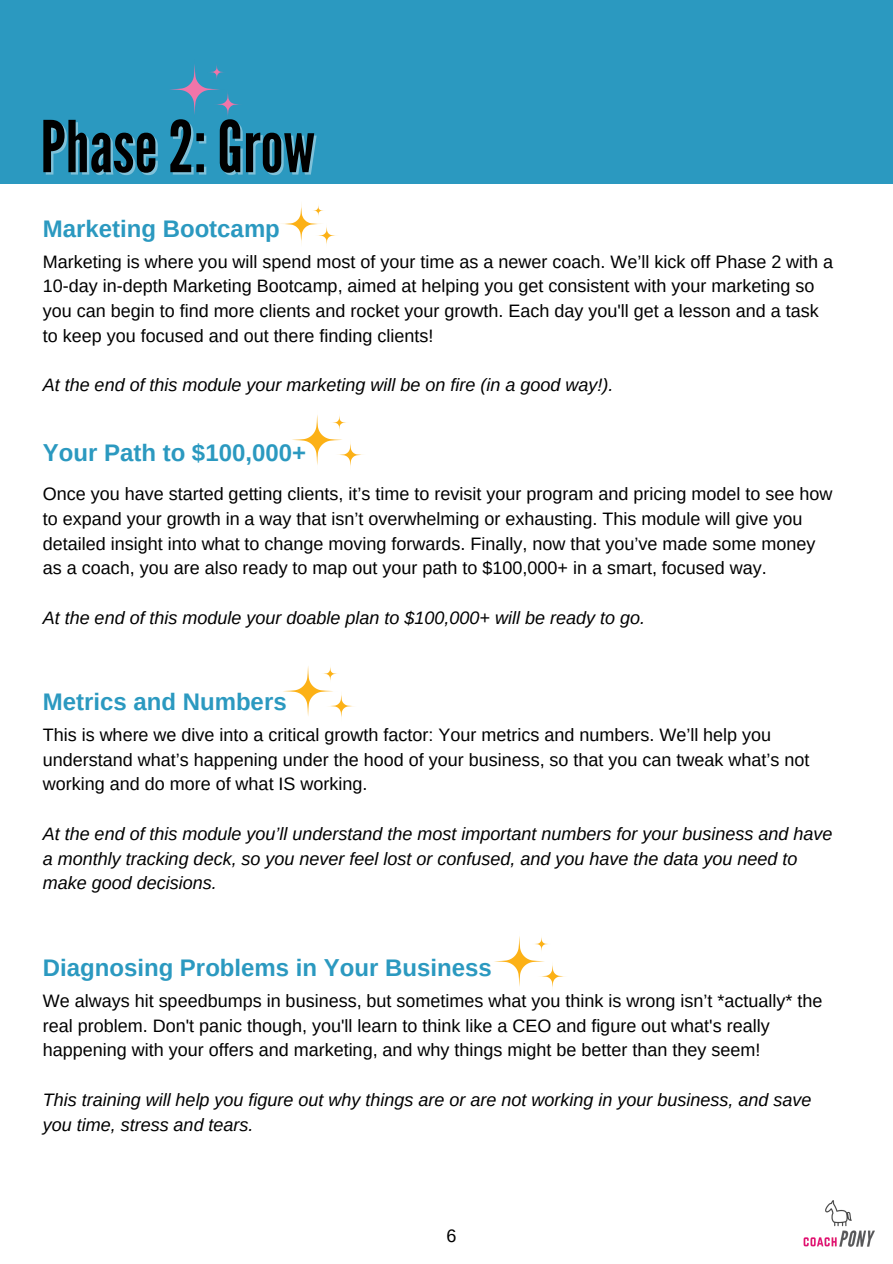
<style>
.page{position:relative;width:893px;height:1264px;background:#fff}
.page>*{position:absolute;margin:0;border:0;box-sizing:border-box;transform-origin:0 0}
.t1{font:71.25px "League Gothic";color:#000}
.t2{font:700 24px "Arimo";color:#2b99c0}
.t3{font:18px/24.8px "Arimo";color:#000}
.t4{font:italic 18px/24.8px "Arimo";color:#000}
</style>
<div class="page">
<svg style="left:283px;top:666px;width:71px;height:53px"></svg>
<svg style="left:281px;top:203px;width:55px;height:42px"></svg>
<img style="left:803px;top:1200px;width:71px;height:47px">
<svg style="left:292px;top:415px;width:71px;height:53px"></svg>
<svg style="left:494px;top:936px;width:71px;height:53px"></svg>
<div style="left:0;top:0;width:892px;height:184px;background:#2b99c0"></div>
<svg style="left:170px;top:64px;width:70px;height:52px"></svg>
<h1 class="t1" style="left:40px;top:105px;width:276px">Phase2:Grow</h1>
<h2 class="t2" style="left:43px;top:215px;width:239px">Marketing Bootcamp</h2>
<p class="t3" style="left:43px;top:249px;width:792px">Marketing is where you will spend most of your time as a newer coach. We’ll kick off Phase 2 with a 10-day in-depth Marketing Bootcamp, aimed at helping you get consistent with your marketing so you can begin to find more clients and rocket your growth. Each day you'll get a lesson and a task to keep you focused and out there finding clients!</p>
<p class="t4" style="left:43px;top:372px;width:572px">At the end of this module your marketing will be on fire (in a good way!).</p>
<h2 class="t2" style="left:43px;top:439px;width:265px">Your Path to $100,000+</h2>
<p class="t3" style="left:43px;top:481px;width:791px">Once you have started getting clients, it’s time to revisit your program and pricing model to see how to expand your growth in a way that isn’t overwhelming or exhausting. This module will give you detailed insight into what to change moving forwards. Finally, now that you’ve made some money as a coach, you are also ready to map out your path to $100,000+ in a smart, focused way.</p>
<p class="t4" style="left:43px;top:605px;width:603px">At the end of this module your doable plan to $100,000+ will be ready to go.</p>
<h2 class="t2" style="left:43px;top:688px;width:245px">Metrics and Numbers</h2>
<p class="t3" style="left:43px;top:722px;width:768px">This is where we dive into a critical growth factor: Your metrics and numbers. We’ll help you understand what’s happening under the hood of your business, so that you can tweak what’s not working and do more of what IS working.</p>
<p class="t4" style="left:43px;top:821px;width:791px">At the end of this module you’ll understand the most important numbers for your business and have a monthly tracking deck, so you never feel lost or confused, and you have the data you need to make good decisions.</p>
<h2 class="t2" style="left:43px;top:954px;width:450px">Diagnosing Problems in Your Business</h2>
<p class="t3" style="left:43px;top:988px;width:781px">We always hit speedbumps in business, but sometimes what you think is wrong isn’t *actually* the real problem. Don't panic though, you'll learn to think like a CEO and figure out what's really happening with your offers and marketing, and why things might be better than they seem!</p>
<p class="t4" style="left:43px;top:1087px;width:770px">This training will help you figure out why things are or are not working in your business, and save you time, stress and tears.</p>
<p class="t3" style="left:446px;top:1223px;width:11px">6</p>
</div>
